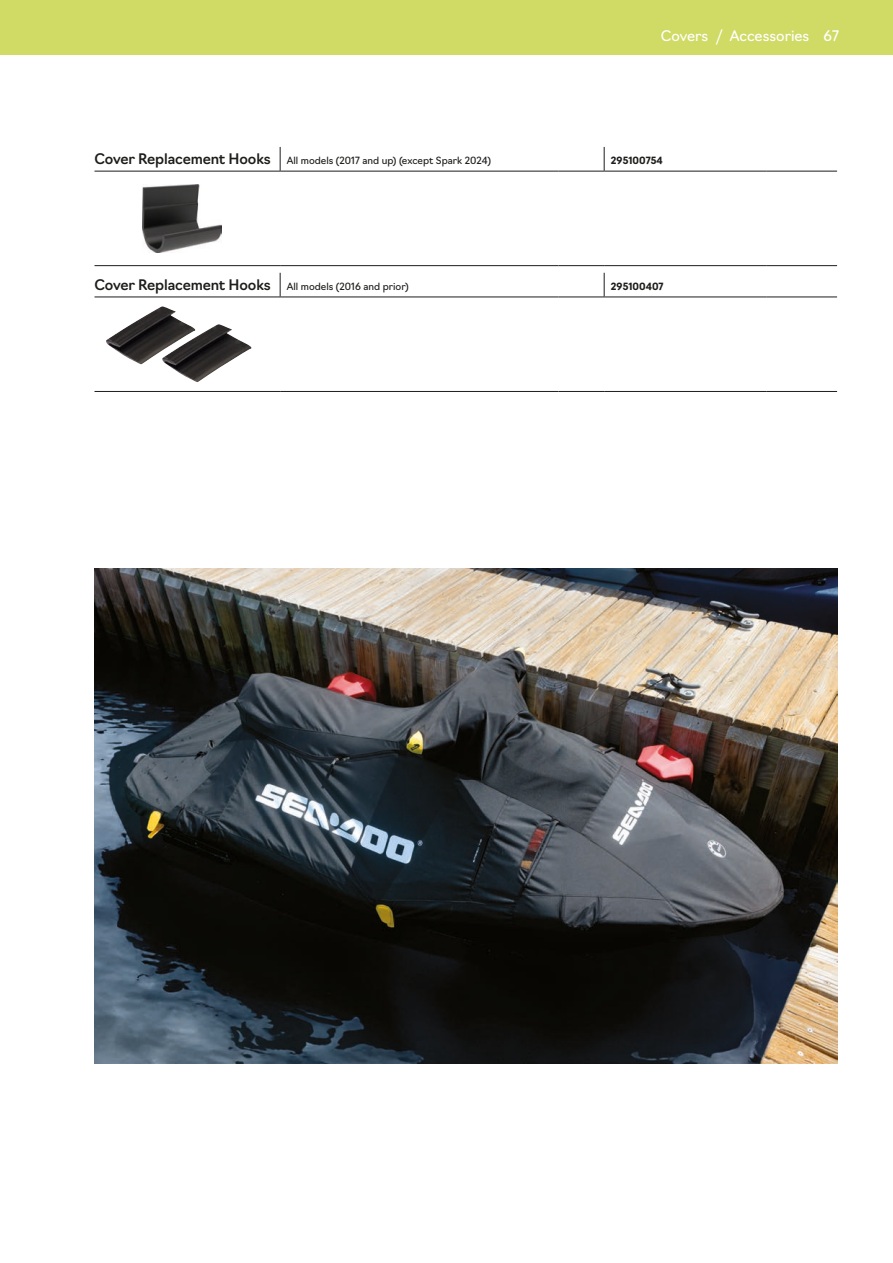
<style>
.page{position:relative;width:893px;height:1263px;background:#fff}
.page>*{position:absolute;margin:0;border:0;box-sizing:border-box;transform-origin:0 0}
.TAB-PROD-NAME{font:500 14.25px "Navigo";letter-spacing:-.01em;color:#1d1d1b}
.t1{font:14.25px "Navigo";color:#fff}
.TAB-PROD-PLATFORM{font:9.75px "Navigo";color:#1d1d1b}
.TAB-PROD-SKU{font:700 9.75px "Navigo";color:#1d1d1b}
.s1{font-weight:300}
</style>
<div class="page">
<img style="left:94px;top:568px;width:743px;height:495px">
<hr style="left:94px;top:297px;width:186px;height:1px;background:#1d1d1b">
<hr style="left:604px;top:297px;width:162px;height:1px;background:#1d1d1b">
<svg style="left:280px;top:273px;width:1px;height:24px"></svg>
<svg style="left:604px;top:273px;width:1px;height:24px"></svg>
<hr style="left:280px;top:297px;width:279px;height:1px;background:#1d1d1b">
<hr style="left:559px;top:297px;width:45px;height:1px;background:#1d1d1b">
<hr style="left:94px;top:391px;width:186px;height:1px;background:#1d1d1b">
<hr style="left:280px;top:391px;width:279px;height:1px;background:#1d1d1b">
<hr style="left:559px;top:391px;width:45px;height:1px;background:#1d1d1b">
<hr style="left:604px;top:391px;width:162px;height:1px;background:#1d1d1b">
<hr style="left:766px;top:391px;width:71px;height:1px;background:#1d1d1b">
<hr style="left:766px;top:297px;width:71px;height:1px;background:#1d1d1b">
<img style="left:106px;top:306px;width:80px;height:58px">
<img style="left:162px;top:324px;width:90px;height:58px">
<hr style="left:94px;top:171px;width:186px;height:1px;background:#1d1d1b">
<hr style="left:604px;top:171px;width:162px;height:1px;background:#1d1d1b">
<svg style="left:280px;top:147px;width:1px;height:24px"></svg>
<svg style="left:604px;top:147px;width:1px;height:24px"></svg>
<hr style="left:280px;top:171px;width:279px;height:1px;background:#1d1d1b">
<hr style="left:559px;top:171px;width:45px;height:1px;background:#1d1d1b">
<hr style="left:94px;top:265px;width:186px;height:1px;background:#1d1d1b">
<hr style="left:280px;top:265px;width:279px;height:1px;background:#1d1d1b">
<hr style="left:559px;top:265px;width:45px;height:1px;background:#1d1d1b">
<hr style="left:604px;top:265px;width:162px;height:1px;background:#1d1d1b">
<hr style="left:766px;top:265px;width:71px;height:1px;background:#1d1d1b">
<hr style="left:766px;top:171px;width:71px;height:1px;background:#1d1d1b">
<img style="left:143px;top:185px;width:79px;height:67px">
<div style="left:0;top:0;width:893px;height:54px;background:#d0db65"></div>
<p class="t1" style="left:661px;top:24px;width:180px">Covers <span class="s1">/</span> Accessories 67</p>
<p class="TAB-PROD-NAME" style="left:94px;top:148px;width:178px">Cover Replacement Hooks</p>
<p class="TAB-PROD-PLATFORM" style="left:287px;top:153px;width:206px">All models (2017 and up) (except Spark 2024)</p>
<p class="TAB-PROD-SKU" style="left:611px;top:153px;width:53px">295100754</p>
<p class="TAB-PROD-NAME" style="left:94px;top:274px;width:178px">Cover Replacement Hooks</p>
<p class="TAB-PROD-PLATFORM" style="left:287px;top:279px;width:123px">All models (2016 and prior)</p>
<p class="TAB-PROD-SKU" style="left:611px;top:279px;width:54px">295100407</p>
</div>
